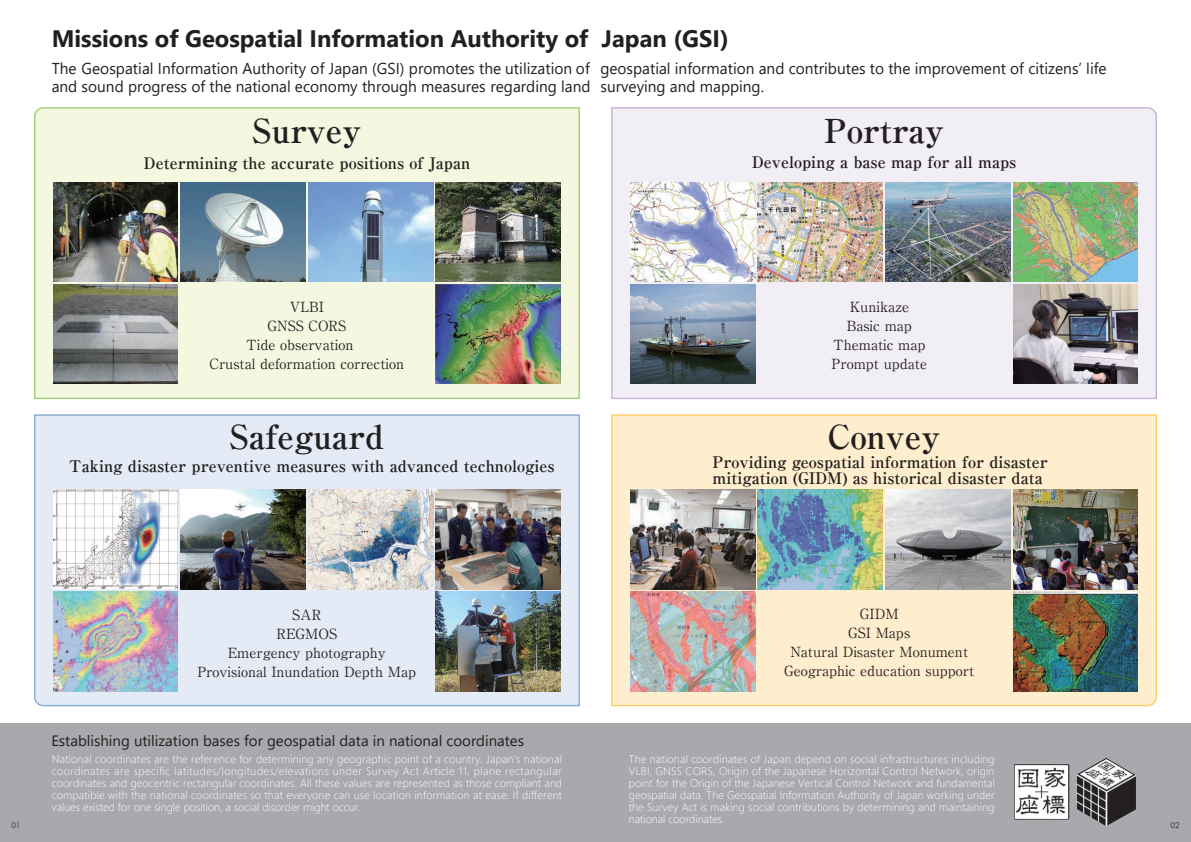
<style>
.page{position:relative;width:1191px;height:842px;background:#fff}
.page>*{position:absolute;margin:0;border:0;box-sizing:border-box;transform-origin:0 0}
.t1{font:700 33px "Ryumin Pr 6 N";color:#231f20}
.t2{font:700 23.8px "Segoe UI";color:#231f20}
.t3{font:700 16px/16px "Ryumin Pr 6 N";color:#231f20}
.t4{font:15.8px/18px "Segoe UI";color:#231f20}
.t5{font:15px "Segoe UI";color:#231f20}
.t6{font:14px/19px "Ryumin Pr 6 N";color:#231f20;text-align:center}
.t7{font:300 11px/12px "Segoe UI";color:#fff;text-align:justify}
.t8{font:italic 8px "Futura";color:#231f20}
</style>
<div class="page">
<div style="left:611px;top:107px;width:546px;height:292px;background:#f2eef6"></div>
<svg style="left:34px;top:414px;width:546px;height:293px;background:#dee6f2"></svg>
<svg style="left:611px;top:414px;width:546px;height:293px;background:#fbebc8"></svg>
<svg style="left:34px;top:107px;width:546px;height:293px;background:#eef4da"></svg>
<img style="left:181px;top:183px;width:124px;height:99px">
<img style="left:758px;top:183px;width:124px;height:99px">
<img style="left:1013px;top:285px;width:124px;height:99px">
<img style="left:630px;top:285px;width:125px;height:99px">
<img style="left:53px;top:592px;width:125px;height:99px">
<img style="left:308px;top:490px;width:125px;height:99px">
<img style="left:181px;top:490px;width:124px;height:99px">
<img style="left:53px;top:490px;width:125px;height:98px">
<img style="left:436px;top:490px;width:125px;height:99px">
<img style="left:630px;top:592px;width:125px;height:99px">
<img style="left:758px;top:490px;width:124px;height:99px">
<img style="left:1013px;top:592px;width:124px;height:99px">
<img style="left:1013px;top:490px;width:124px;height:99px">
<img style="left:308px;top:183px;width:125px;height:99px">
<img style="left:630px;top:490px;width:125px;height:99px">
<img style="left:885px;top:183px;width:125px;height:99px">
<img style="left:885px;top:490px;width:125px;height:99px">
<img style="left:53px;top:285px;width:125px;height:99px">
<img style="left:630px;top:183px;width:125px;height:99px">
<img style="left:436px;top:183px;width:125px;height:99px">
<img style="left:1013px;top:183px;width:124px;height:99px">
<img style="left:436px;top:592px;width:125px;height:99px">
<img style="left:53px;top:183px;width:125px;height:99px">
<img style="left:436px;top:285px;width:125px;height:99px">
<div style="left:0;top:723px;width:1191px;height:119px;background:#a8a9ad"></div>
<img style="left:1014px;top:758px;width:122px;height:68px">
<h2 class="t2" style="left:52px;top:16px;width:678px">Missions of Geospatial Information Authority of Japan (GSI)</h2>
<p class="t4" style="left:52px;top:58px;width:1056px">The Geospatial Information Authority of Japan (GSI) promotes the utilization of geospatial information and contributes to the improvement of citizens’ life and sound progress of the national economy through measures regarding land surveying and mapping.</p>
<h1 class="t1" style="left:824px;top:104px;width:121px">Portray</h1>
<h3 class="t3" style="left:144px;top:154px;width:328px">Determining the accurate positions of Japan</h3>
<h3 class="t3" style="left:751px;top:153px;width:266px">Developing a base map for all maps</h3>
<h1 class="t1" style="left:252px;top:104px;width:110px">Survey</h1>
<p class="t6" style="left:209px;top:297px;width:196px">VLBI<br>GNSS CORS<br>Tide observation　<br>Crustal deformation correction</p>
<p class="t6" style="left:831px;top:297px;width:97px">Kunikaze<br>Basic map<br>Thematic map<br>Prompt update</p>
<h1 class="t1" style="left:230px;top:410px;width:155px">Safeguard</h1>
<h1 class="t1" style="left:828px;top:410px;width:114px">Convey</h1>
<h3 class="t3" style="left:69px;top:457px;width:487px">Taking disaster preventive measures with advanced technologies</h3>
<h3 class="t3" style="left:712px;top:453px;width:337px">Providing geospatial information for disaster mitigation (GIDM) as historical disaster data</h3>
<p class="t6" style="left:197px;top:605px;width:220px">SAR<br>REGMOS<br>Emergency photography<br>Provisional Inundation Depth Map</p>
<p class="t6" style="left:784px;top:604px;width:191px">GIDM<br>GSI Maps<br>Natural Disaster Monument<br>Geographic education support</p>
<h3 class="t5" style="left:51px;top:727px;width:474px">Establishing utilization bases for geospatial data in national coordinates</h3>
<p class="t7" style="left:52px;top:752px;width:512px">National coordinates are the reference for determining any geographic point of a country. Japan’s national coordinates are specific latitudes/longitudes/elevations under Survey Act Article 11, plane rectangular coordinates and geocentric rectangular coordinates. All these values are represented as those compliant and compatible with the national coordinates so that everyone can use location information at ease. If different values existed for one single position, a social disorder might occur.</p>
<p class="t7" style="left:629px;top:752px;width:367px">The national coordinates of Japan depend on social infrastructures including VLBI, GNSS CORS, Origin of the Japanese Horizontal Control Network, origin point for the Origin of the Japanese Vertical Control Network and fundamental geospatial data. The Geospatial Information Authority of Japan working under the Survey Act is making social contributions by determining and maintaining national coordinates.</p>
<p class="t8" style="left:11px;top:821px;width:11px">01</p>
<p class="t8" style="left:1170px;top:821px;width:11px">02</p>
</div>
